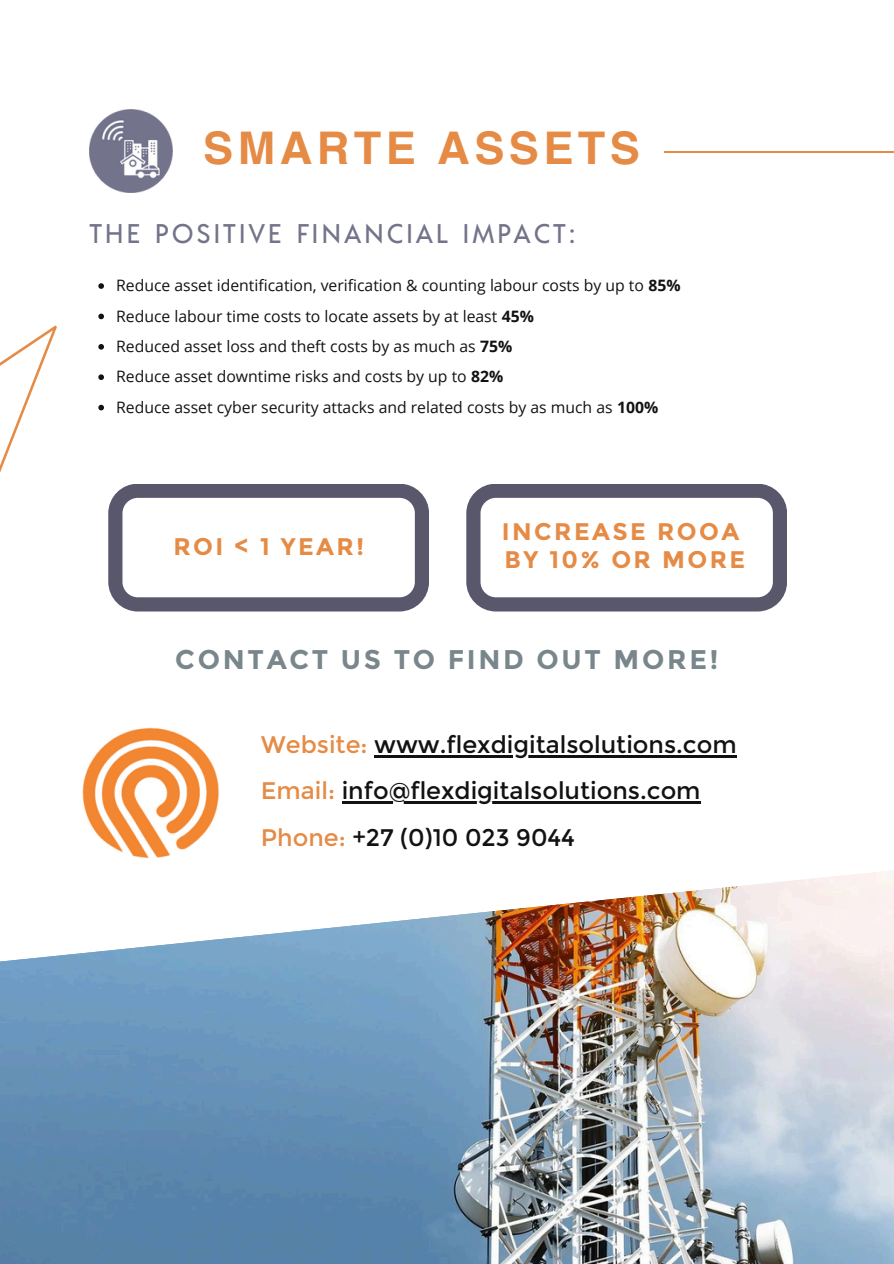
<style>
.page{position:relative;width:894px;height:1264px;background:#fff}
.page>*{position:absolute;margin:0;border:0;box-sizing:border-box;transform-origin:0 0}
.t1{font:700 45px "Helvetica";letter-spacing:.1em;color:#e58b45}
.t2{font:500 27px "Acre";letter-spacing:.1em;color:#73738a}
.t3{font:700 27px "Montserrat";letter-spacing:.1em;color:#79868b}
.t4{font:24px "Montserrat";color:#121212}
.t5{font:700 24px/28.2px "Montserrat";letter-spacing:.1em;color:#e58b45}
.t6{font:15.75px "Open Sans";color:#121212}
.s1{font-weight:700}
.s2{color:#e58b45}
</style>
<div class="page">
<svg style="left:0;top:325px;width:192px;height:287px"></svg>
<img style="left:0;top:967px;width:893px;height:296px">
<svg style="left:0;top:755px;width:893px;height:212px"></svg>
<svg style="left:98px;top:283px;width:6px;height:6px"></svg>
<svg style="left:98px;top:313px;width:6px;height:6px"></svg>
<svg style="left:98px;top:344px;width:6px;height:5px"></svg>
<svg style="left:98px;top:374px;width:6px;height:6px"></svg>
<svg style="left:98px;top:405px;width:6px;height:5px"></svg>
<hr style="left:663px;top:151px;width:230px;height:1px;background:#e58b45">
<img style="left:89px;top:109px;width:84px;height:84px">
<svg style="left:466px;top:484px;width:320px;height:127px"></svg>
<svg style="left:108px;top:483px;width:321px;height:128px"></svg>
<img style="left:81px;top:727px;width:138px;height:131px">
<hr style="left:374px;top:755px;width:362px;height:2px;background:#121212">
<hr style="left:341px;top:801px;width:359px;height:3px;background:#121212">
<p class="t1" style="left:203px;top:129px;width:438px">SMARTE ASSETS</p>
<p class="t2" style="left:89px;top:215px;width:488px">THE POSITIVE FINANCIAL IMPACT:</p>
<h1 class="t6" style="left:116px;top:274px;width:566px">Reduce asset identification, verification &amp; counting labour costs by up to <span class="s1">85%</span></h1>
<p class="t6" style="left:116px;top:305px;width:419px">Reduce labour time costs to locate assets by at least <span class="s1">45%</span></p>
<h2 class="t6" style="left:116px;top:335px;width:397px">Reduced asset loss and theft costs by as much as <span class="s1">75%</span></h2>
<p class="t6" style="left:116px;top:365px;width:388px">Reduce asset downtime risks and costs by up to <span class="s1">82%</span></p>
<p class="t6" style="left:116px;top:396px;width:543px">Reduce asset cyber security attacks and related costs by as much as <span class="s1">100%</span></p>
<p class="t5" style="left:173px;top:532px;width:192px">ROI &lt; 1 YEAR!</p>
<p class="t5" style="left:502px;top:517px;width:245px">INCREASE ROOA<br>BY 10% OR MORE</p>
<p class="t3" style="left:175px;top:643px;width:544px">CONTACT US TO FIND OUT MORE!</p>
<h3 class="t4" style="left:261px;top:730px;width:477px"><span class="s2">Website:</span> www.flexdigitalsolutions.com</h3>
<h3 class="t4" style="left:261px;top:776px;width:441px"><span class="s2">Email:</span> info@flexdigitalsolutions.com</h3>
<h2 class="t4" style="left:261px;top:822px;width:315px"><span class="s2">Phone:</span> +27 (0)10 023 9044</h2>
</div>
